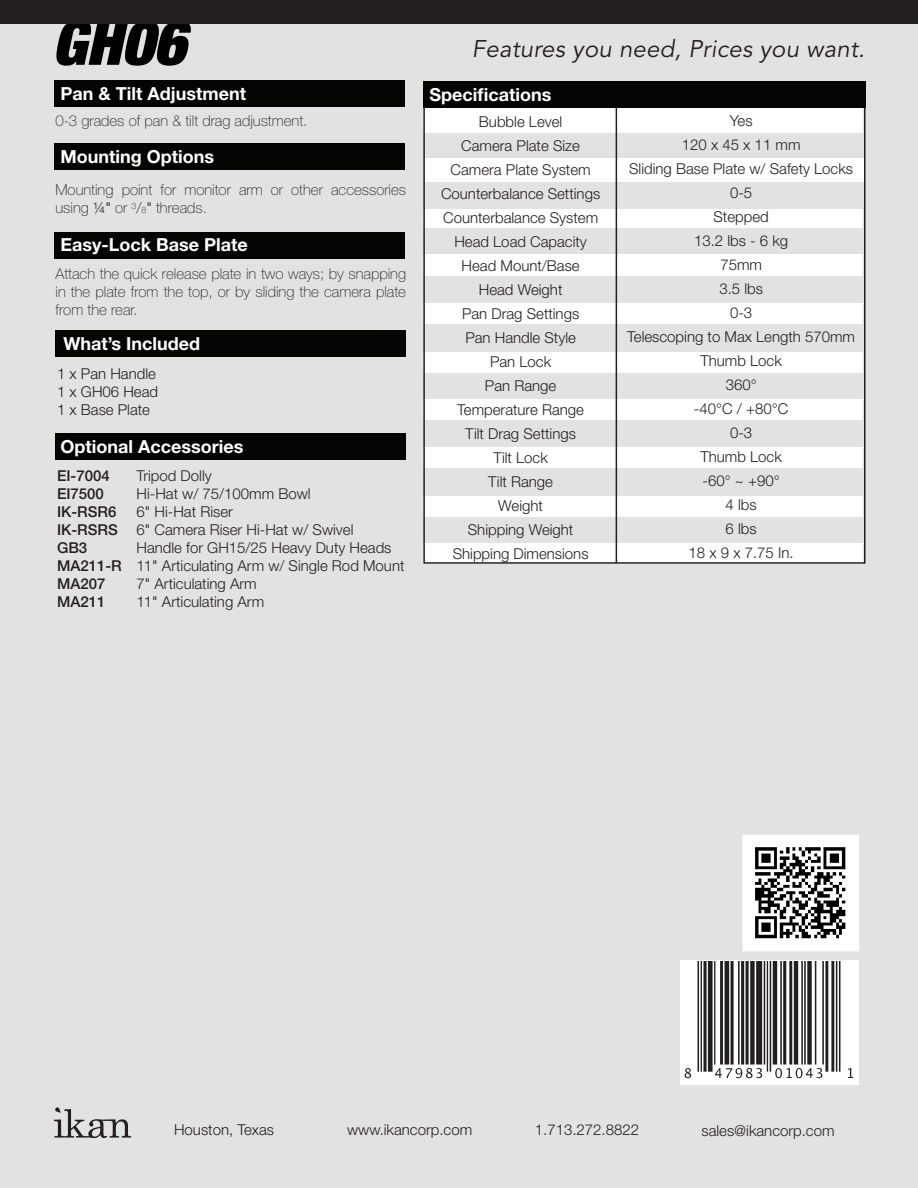
<style>
.page{position:relative;width:918px;height:1188px;background:#e2e2e2}
.page>*{position:absolute;margin:0;border:0;box-sizing:border-box;transform-origin:0 0}
.t1{font:italic 900 condensed 61.5px "Helvetica Neue LT Std";color:#000}
.t2{font:italic 24px "Avenir LT Std";letter-spacing:.01em;color:#231f20}
.t3{font:700 18px "Helvetica Neue LT Std";color:#fff}
.t4{font:300 15px/24px "Helvetica Neue LT Std";color:#231f20}
.t5{font:100 15px/18px "Helvetica Neue LT Std";color:#231f20;text-align:justify}
.t6{font:500 15px "Helvetica Neue LT Std";color:#231f20}
.s1{font-weight:300}
.s2{font-size:8.7px}
</style>
<div class="page">
<svg style="left:54px;top:1107px;width:77px;height:31px"></svg>
<div style="left:423px;top:103px;width:440px;height:29px;background:#fff"></div>
<div style="left:424px;top:158px;width:440px;height:23px;background:#fff"></div>
<div style="left:423px;top:209px;width:440px;height:19px;background:#fff"></div>
<div style="left:423px;top:254px;width:440px;height:22px;background:#fff"></div>
<div style="left:423px;top:303px;width:440px;height:21px;background:#fff"></div>
<div style="left:423px;top:399px;width:440px;height:21px;background:#fff"></div>
<div style="left:423px;top:447px;width:440px;height:21px;background:#fff"></div>
<div style="left:423px;top:496px;width:440px;height:21px;background:#fff"></div>
<div style="left:423px;top:543px;width:440px;height:21px;background:#fff"></div>
<div style="left:423px;top:352px;width:440px;height:21px;background:#fff"></div>
<hr style="left:616px;top:105px;width:1px;height:458px;background:#231f20">
<div style="left:0;top:0;width:918px;height:24px;background:#231f20"></div>
<div style="left:423px;top:82px;width:443px;height:26px;background:#040503"></div>
<img style="left:745px;top:838px;width:111px;height:110px">
<div style="left:742px;top:835px;width:117px;height:116px;border:2px solid #fff"></div>
<div style="left:680px;top:960px;width:178px;height:124px;background:#fff"></div>
<img style="left:685px;top:961px;width:169px;height:118px">
<div style="left:54px;top:80px;width:351px;height:27px;background:#040503"></div>
<div style="left:54px;top:143px;width:351px;height:27px;background:#040503"></div>
<div style="left:54px;top:232px;width:351px;height:26px;background:#040503"></div>
<div style="left:56px;top:433px;width:350px;height:27px;background:#040503"></div>
<div style="left:56px;top:330px;width:350px;height:27px;background:#040503"></div>
<p class="t1" style="left:52px;top:4px;width:135px">GH06</p>
<p class="t3" style="left:60px;top:82px;width:187px">Pan &amp; Tilt Adjustment</p>
<p class="t5" style="left:55px;top:112px;width:254px">0-3 grades of pan &amp; tilt drag adjustment.</p>
<p class="t3" style="left:60px;top:146px;width:155px">Mounting Options</p>
<p class="t5" style="left:56px;top:181px;width:352px">Mounting point for monitor arm or other accessories using <span class="s1">¼"</span> or <sup>3</sup>/<span class="s2">8</span><span class="s1">"</span> threads.</p>
<p class="t3" style="left:60px;top:234px;width:189px">Easy-Lock Base Plate</p>
<p class="t5" style="left:56px;top:265px;width:352px">Attach the quick release plate in two ways; by snapping in the plate from the top, or by sliding the camera plate from the rear.</p>
<p class="t3" style="left:64px;top:332px;width:138px">What’s Included</p>
<p class="t4" style="left:57px;top:362px;width:100px">1 x Pan Handle</p>
<p class="t4" style="left:57px;top:380px;width:103px">1 x GH06 Head</p>
<p class="t4" style="left:57px;top:398px;width:95px">1 x Base Plate</p>
<p class="t3" style="left:61px;top:435px;width:184px">Optional Accessories</p>
<p class="t6" style="left:57px;top:466px;width:54px">EI-7004</p>
<p class="t6" style="left:57px;top:484px;width:48px">EI7500</p>
<p class="t6" style="left:57px;top:502px;width:61px">IK-RSR6</p>
<p class="t6" style="left:57px;top:520px;width:62px">IK-RSRS</p>
<p class="t6" style="left:57px;top:538px;width:32px">GB3</p>
<p class="t6" style="left:57px;top:556px;width:66px">MA211-R</p>
<p class="t6" style="left:57px;top:574px;width:50px">MA207</p>
<p class="t6" style="left:57px;top:592px;width:50px">MA211</p>
<p class="t4" style="left:136px;top:463px;width:77px">Tripod Dolly</p>
<p class="t4" style="left:136px;top:481px;width:176px">Hi-Hat w/ 75/100mm Bowl</p>
<p class="t4" style="left:136px;top:499px;width:98px">6" Hi-Hat Riser</p>
<p class="t4" style="left:136px;top:517px;width:219px">6" Camera Riser Hi-Hat w/ Swivel</p>
<p class="t4" style="left:136px;top:535px;width:257px">Handle for GH15/25 Heavy Duty Heads</p>
<p class="t4" style="left:136px;top:553px;width:270px">11" Articulating Arm w/ Single Rod Mount</p>
<p class="t4" style="left:136px;top:571px;width:122px">7" Articulating Arm</p>
<p class="t4" style="left:136px;top:589px;width:129px">11" Articulating Arm</p>
<p class="t2" style="left:472px;top:35px;width:395px">Features you need, Prices you want.</p>
<p class="t3" style="left:430px;top:84px;width:123px">Specifications</p>
<p class="t4" style="left:479px;top:109px;width:85px">Bubble Level</p>
<p class="t4" style="left:461px;top:133px;width:120px">Camera Plate Size</p>
<p class="t4" style="left:451px;top:157px;width:142px">Camera Plate System</p>
<p class="t4" style="left:441px;top:181px;width:161px">Counterbalance Settings<br>Counterbalance System</p>
<p class="t4" style="left:454px;top:229px;width:134px">Head Load Capacity</p>
<p class="t4" style="left:462px;top:253px;width:120px">Head Mount/Base</p>
<p class="t4" style="left:479px;top:277px;width:85px">Head Weight</p>
<p class="t4" style="left:462px;top:301px;width:119px">Pan Drag Settings</p>
<p class="t4" style="left:465px;top:325px;width:112px">Pan Handle Style</p>
<p class="t4" style="left:490px;top:349px;width:63px">Pan Lock</p>
<p class="t4" style="left:485px;top:373px;width:73px">Pan Range</p>
<p class="t4" style="left:457px;top:397px;width:128px">Temperature Range</p>
<p class="t4" style="left:465px;top:421px;width:112px">Tilt Drag Settings</p>
<p class="t4" style="left:493px;top:445px;width:56px">Tilt Lock</p>
<p class="t4" style="left:488px;top:469px;width:66px">Tilt Range</p>
<p class="t4" style="left:498px;top:493px;width:46px">Weight</p>
<p class="t4" style="left:468px;top:517px;width:107px">Shipping Weight</p>
<p class="t4" style="left:453px;top:541px;width:137px">Shipping Dimensions</p>
<p class="t4" style="left:730px;top:109px;width:24px">Yes</p>
<p class="t4" style="left:682px;top:133px;width:120px">120 x 45 x 11 mm</p>
<p class="t4" style="left:629px;top:157px;width:225px">Sliding Base Plate w/ Safety Locks</p>
<p class="t4" style="left:730px;top:181px;width:24px">0-5</p>
<p class="t4" style="left:714px;top:205px;width:57px">Stepped</p>
<p class="t4" style="left:694px;top:229px;width:96px">13.2 lbs - 6 kg</p>
<p class="t4" style="left:720px;top:253px;width:43px">75mm</p>
<p class="t4" style="left:719px;top:277px;width:45px">3.5 lbs</p>
<p class="t4" style="left:730px;top:301px;width:24px">0-3</p>
<p class="t4" style="left:627px;top:325px;width:229px">Telescoping to Max Length 570mm</p>
<p class="t4" style="left:700px;top:349px;width:83px">Thumb Lock</p>
<p class="t4" style="left:726px;top:373px;width:33px">360°</p>
<p class="t4" style="left:694px;top:397px;width:96px">-40°C / +80°C</p>
<p class="t4" style="left:730px;top:421px;width:24px">0-3</p>
<p class="t4" style="left:700px;top:445px;width:83px">Thumb Lock</p>
<p class="t4" style="left:703px;top:469px;width:79px">-60° ~ +90°</p>
<p class="t4" style="left:726px;top:493px;width:33px">4 lbs</p>
<p class="t4" style="left:726px;top:517px;width:33px">6 lbs</p>
<p class="t4" style="left:689px;top:541px;width:107px">18 x 9 x 7.75 In.</p>
<p class="t4" style="left:174px;top:1117px;width:102px">Houston, Texas</p>
<p class="t4" style="left:347px;top:1117px;width:127px">www.ikancorp.com</p>
<p class="t4" style="left:535px;top:1117px;width:106px">1.713.272.8822</p>
<p class="t4" style="left:701px;top:1118px;width:135px">sales@ikancorp.com</p>
</div>
